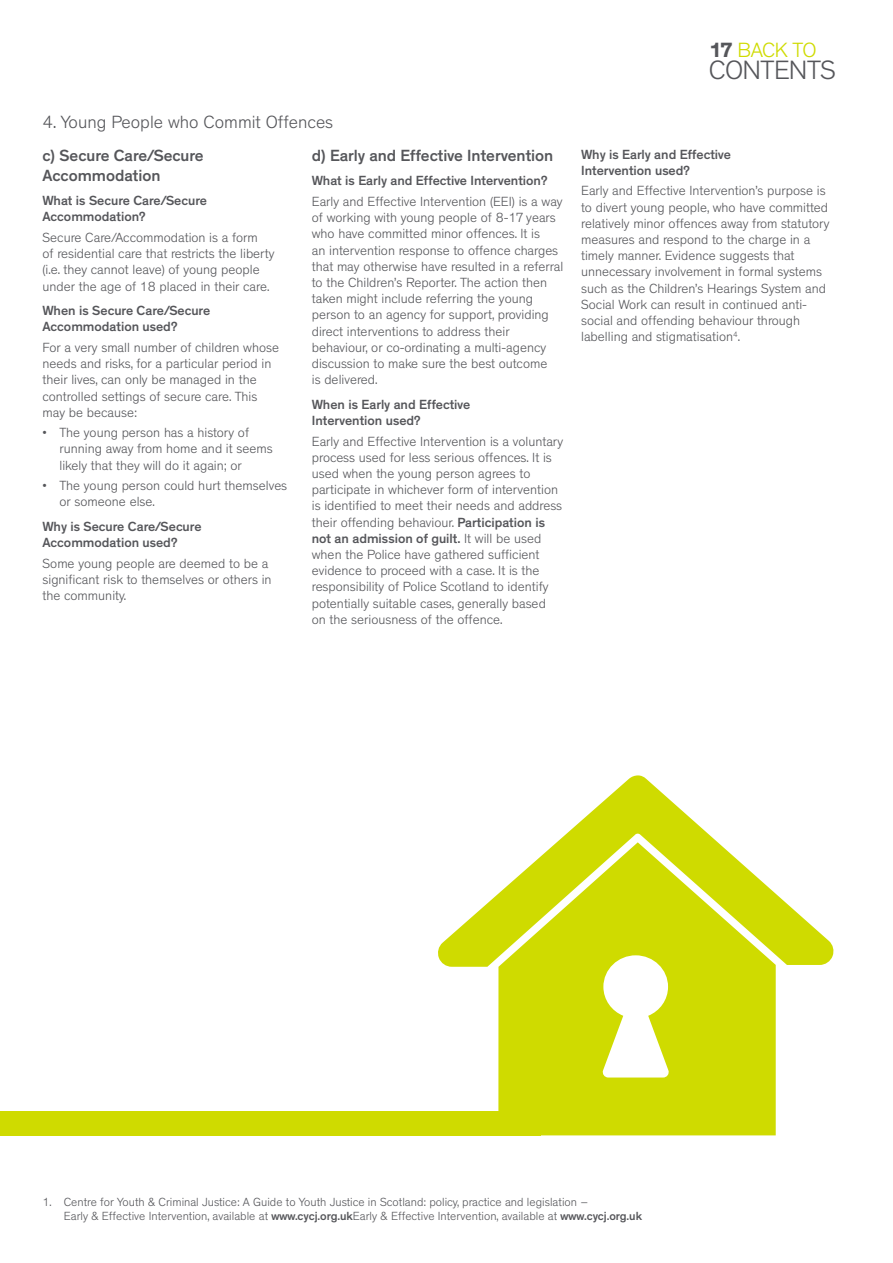
<style>
.page{position:relative;width:893px;height:1263px;background:#fff}
.page>*{position:absolute;margin:0;border:0;box-sizing:border-box;transform-origin:0 0}
.t1{font:300 27px "Theinhardt";letter-spacing:-.02em;color:#55565a}
.t2{font:300 21px "Theinhardt";letter-spacing:-.035em;color:#cfdb00}
.t3{font:300 18px "Theinhardt";color:#55565a}
.t4{font:500 16.5px/19.8px "Theinhardt";color:#55565a}
.t5{font:300 13.5px/16.2px "Theinhardt";color:#55565a}
.t6{font:500 13.5px/16.2px "Theinhardt";color:#55565a}
.t7{font:300 12px/14.4px "Theinhardt";color:#55565a}
.s1{font-weight:700;color:#55565a}
.s2{font-weight:500}
</style>
<div class="page">
<div style="left:0;top:1111px;width:540px;height:24px;background:#cfdb00"></div>
<svg style="left:438px;top:775px;width:396px;height:192px"></svg>
<svg style="left:498px;top:842px;width:278px;height:293px;background:#d6e025"></svg>
<h2 class="t2" style="left:710px;top:38px;width:109px"><span class="s1">17</span> BACK TO</h2>
<h3 class="t3" style="left:43px;top:111px;width:292px">4. Young People who Commit Offences</h3>
<p class="t4" style="left:43px;top:146px;width:163px">c) Secure Care/Secure<br>Accommodation</p>
<p class="t6" style="left:43px;top:193px;width:166px">What is Secure Care/Secure<br>Accommodation?</p>
<p class="t5" style="left:43px;top:229px;width:234px">Secure Care/Accommodation is a form<br>of residential care that restricts the liberty (i.e. they cannot leave) of young people under the age of 18 placed in their care.</p>
<p class="t6" style="left:43px;top:303px;width:169px">When is Secure Care/Secure<br>Accommodation used?</p>
<p class="t5" style="left:43px;top:339px;width:238px">For a very small number of children whose needs and risks, for a particular period in their lives, can only be managed in the controlled settings of secure care. This may be because:</p>
<p class="t5" style="left:60px;top:425px;width:215px;text-indent:-17px">• The young person has a history of running away from home and it seems likely that they will do it again; or</p>
<p class="t5" style="left:60px;top:478px;width:229px;text-indent:-17px">• The young person could hurt themselves or someone else.</p>
<p class="t6" style="left:43px;top:518px;width:160px">Why is Secure Care/Secure<br>Accommodation used?</p>
<p class="t5" style="left:43px;top:555px;width:231px">Some young people are deemed to be a significant risk to themselves or others in the community.</p>
<p class="t4" style="left:312px;top:146px;width:243px">d) Early and Effective Intervention</p>
<p class="t6" style="left:312px;top:173px;width:237px">What is Early and Effective Intervention?</p>
<p class="t5" style="left:312px;top:193px;width:253px">Early and Effective Intervention (EEI) is a way of working with young people of 8-17 years who have committed minor offences. It is<br>an intervention response to offence charges that may otherwise have resulted in a referral to the Children’s Reporter. The action then taken might include referring the young person to an agency for support, providing direct interventions to address their behaviour, or co-ordinating a multi-agency discussion to make sure the best outcome<br>is delivered.</p>
<p class="t6" style="left:312px;top:396px;width:160px">When is Early and Effective<br>Intervention used?</p>
<p class="t5" style="left:312px;top:433px;width:253px">Early and Effective Intervention is a voluntary process used for less serious offences. It is used when the young person agrees to participate in whichever form of intervention is identified to meet their needs and address their offending behaviour. <span class="s2">Participation is not an admission of guilt.</span> It will be used when the Police have gathered sufficient evidence to proceed with a case. It is the responsibility of Police Scotland to identify potentially suitable cases, generally based on the seriousness of the offence.</p>
<h1 class="t1" style="left:709px;top:54px;width:129px">CONTENTS</h1>
<p class="t6" style="left:581px;top:146px;width:151px">Why is Early and Effective<br>Intervention used?</p>
<p class="t5" style="left:581px;top:183px;width:250px">Early and Effective Intervention’s purpose is to divert young people, who have committed relatively minor offences away from statutory measures and respond to the charge in a timely manner. Evidence suggests that unnecessary involvement in formal systems such as the Children’s Hearings System and Social Work can result in continued anti&shy;social and offending behaviour through labelling and stigmatisation<sup>4</sup>.</p>
<p class="t7" style="left:64px;top:1195px;width:580px;text-indent:-21px">1. Centre for Youth &amp; Criminal Justice: A Guide to Youth Justice in Scotland: policy, practice and legislation –<br>Early &amp; Effective Intervention, available at <span class="s2">www.cycj.org.uk</span>Early &amp; Effective Intervention, available at <span class="s2">www.cycj.org.uk</span></p>
</div>
